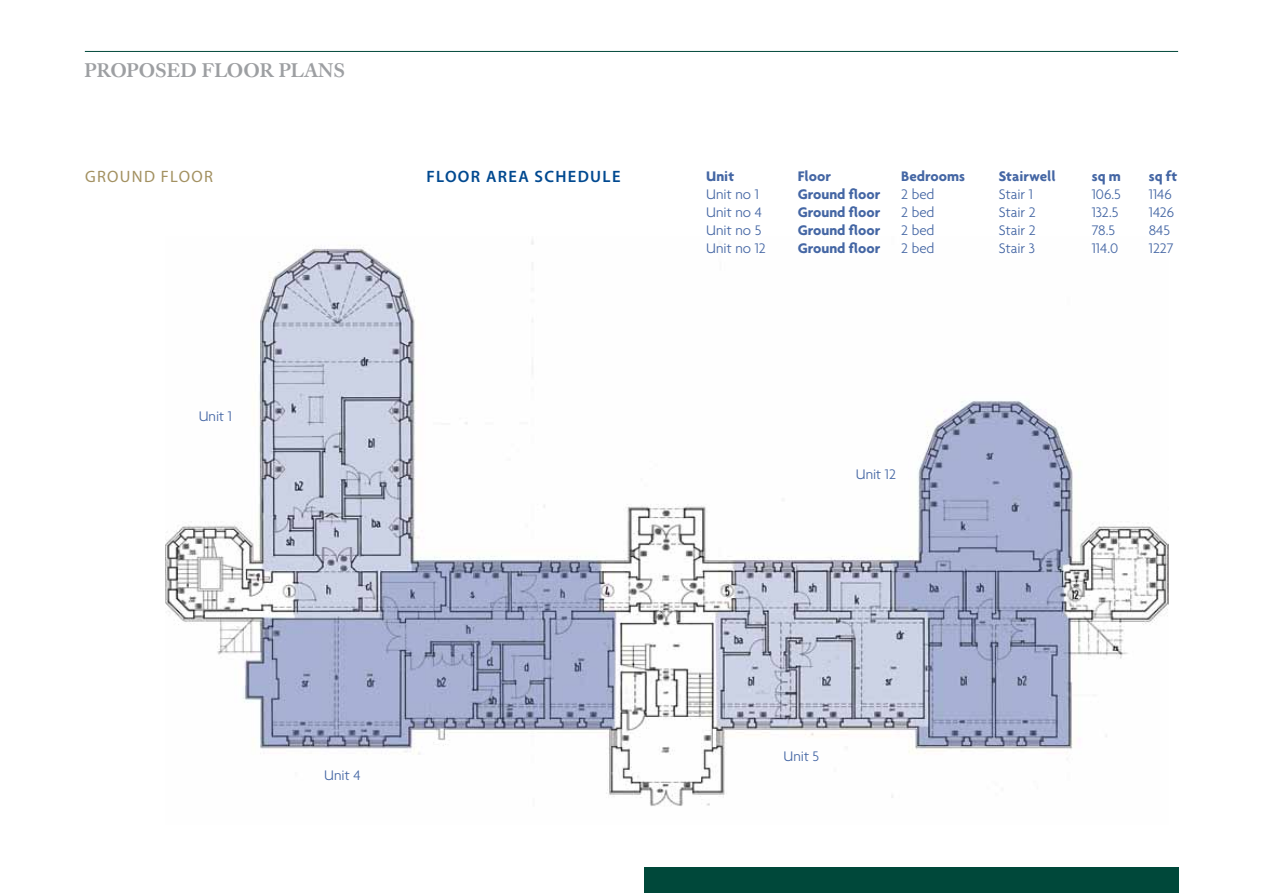
<style>
.page{position:relative;width:1263px;height:893px;background:#fff}
.page>*{position:absolute;margin:0;border:0;box-sizing:border-box;transform-origin:0 0}
.t1{font:500 19.5px "Caslon Book BE";color:#9d9fa2}
.t2{font:600 16.5px "Myriad Pro";letter-spacing:.08em;color:#004990}
.t3{font:16.5px "Myriad Pro";letter-spacing:.08em;color:#a39161}
.t4{font:300 15px "Agenda";color:#4466a4}
.t5{font:700 15px "Agenda";color:#4466a4}
</style>
<div class="page">
<div style="left:644px;top:867px;width:534px;height:26px;background:#00483a"></div>
<img style="left:166px;top:240px;width:1002px;height:566px">
<hr style="left:85px;top:51px;width:1093px;height:1px;background:#00483a">
<h1 class="t1" style="left:85px;top:59px;width:15px">PROPOSED</h1>
<h1 class="t1" style="left:202px;top:59px;width:16px">FLOOR</h1>
<h1 class="t1" style="left:279px;top:59px;width:15px">PLANS</h1>
<p class="t3" style="left:85px;top:167px;width:129px">GROUND FLOOR</p>
<p class="t2" style="left:426px;top:166px;width:196px">FLOOR AREA SCHEDULE</p>
<p class="t4" style="left:199px;top:407px;width:35px">Unit 1</p>
<p class="t5" style="left:706px;top:167px;width:29px">Unit</p>
<p class="t5" style="left:798px;top:167px;width:35px">Floor</p>
<p class="t5" style="left:901px;top:167px;width:65px">Bedrooms</p>
<p class="t5" style="left:999px;top:167px;width:58px">Stairwell</p>
<p class="t5" style="left:1092px;top:167px;width:31px">sq m</p>
<p class="t5" style="left:1149px;top:167px;width:30px">sq ft</p>
<p class="t4" style="left:706px;top:186px;width:54px">Unit no 1</p>
<p class="t5" style="left:798px;top:185px;width:84px">Ground floor</p>
<p class="t4" style="left:901px;top:186px;width:35px">2 bed</p>
<p class="t4" style="left:999px;top:186px;width:36px">Stair 1</p>
<p class="t4" style="left:1092px;top:186px;width:31px">106.5</p>
<p class="t4" style="left:1149px;top:186px;width:24px">1146</p>
<p class="t4" style="left:706px;top:204px;width:57px">Unit no 4</p>
<p class="t5" style="left:798px;top:203px;width:84px">Ground floor</p>
<p class="t4" style="left:901px;top:204px;width:35px">2 bed</p>
<p class="t4" style="left:999px;top:204px;width:39px">Stair 2</p>
<p class="t4" style="left:1092px;top:204px;width:28px">132.5</p>
<p class="t4" style="left:1149px;top:204px;width:27px">1426</p>
<p class="t4" style="left:706px;top:222px;width:57px">Unit no 5</p>
<p class="t5" style="left:798px;top:221px;width:84px">Ground floor</p>
<p class="t4" style="left:901px;top:222px;width:35px">2 bed</p>
<p class="t4" style="left:999px;top:222px;width:39px">Stair 2</p>
<p class="t4" style="left:1092px;top:222px;width:25px">78.5</p>
<p class="t4" style="left:1149px;top:222px;width:23px">845</p>
<p class="t4" style="left:706px;top:240px;width:61px">Unit no 12</p>
<p class="t5" style="left:798px;top:239px;width:84px">Ground floor</p>
<p class="t4" style="left:901px;top:240px;width:35px">2 bed</p>
<p class="t4" style="left:999px;top:240px;width:38px">Stair 3</p>
<p class="t4" style="left:1092px;top:240px;width:28px">114.0</p>
<p class="t4" style="left:1149px;top:240px;width:26px">1227</p>
<p class="t4" style="left:856px;top:465px;width:42px">Unit 12</p>
<p class="t4" style="left:324px;top:767px;width:38px">Unit 4</p>
<p class="t4" style="left:783px;top:748px;width:37px">Unit 5</p>
</div>
